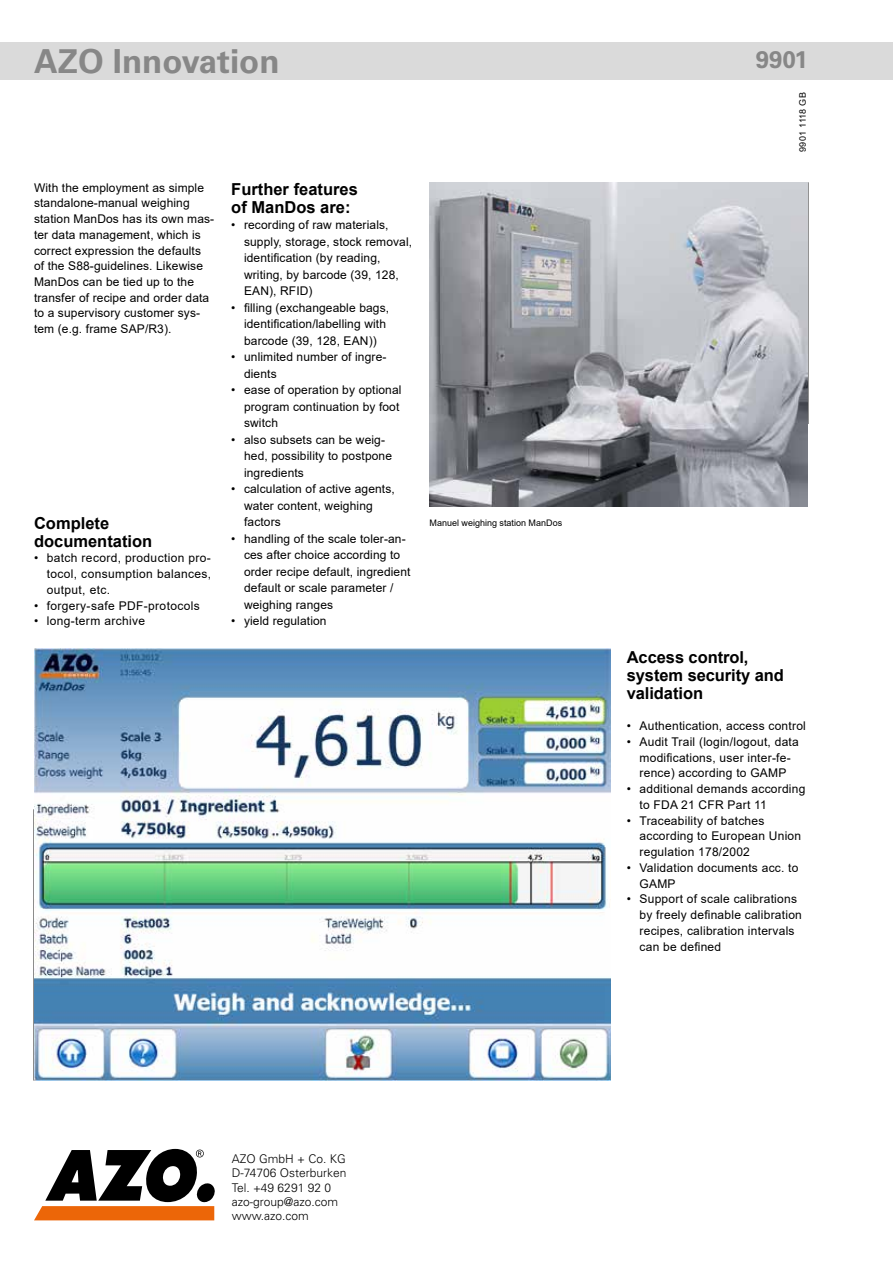
<style>
.page{position:relative;width:893px;height:1263px;background:#fff}
.page>*{position:absolute;margin:0;border:0;box-sizing:border-box;transform-origin:0 0}
.t1{font:700 33px "Univers LT Pro 65";color:#878787}
.t2{font:700 24px "Univers LT Pro 65";color:#878787}
.t3{font:700 16.5px/18px "Arial";color:#000}
.t4{font:12px/15.8px "Arial";letter-spacing:.01em;color:#000}
.t5{font:300 12px/14.4px "Univers LT Pro 45";color:#000}
.t6{font:12px "Arial";letter-spacing:.03em;color:#000}
.t7{font:9px "Arial";color:#000}
.t8{font:9px "Arial";letter-spacing:.03em;color:#000}
</style>
<div class="page">
<div style="left:0;top:43px;width:893px;height:37px;background:#dadada"></div>
<svg style="left:34px;top:1149px;width:181px;height:71px"></svg>
<img style="left:429px;top:183px;width:379px;height:324px">
<svg style="left:430px;top:183px;width:378px;height:241px;background:#adafb4"></svg>
<img style="left:35px;top:648px;width:576px;height:432px">
<h1 class="t1" style="left:34px;top:42px;width:247px">AZO Innovation</h1>
<p class="t4" style="left:34px;top:179px;width:182px">With the employment as simple standalone-manual weighing station ManDos has its own mas&shy;ter data management, which is correct expression the defaults<br>of the S88-guidelines. Likewise<br>ManDos can be tied up to the transfer of recipe and order data to a supervisory customer sys&shy;tem (e.g. frame SAP/R3).</p>
<h3 class="t3" style="left:231px;top:180px;width:128px">Further features of ManDos are:</h3>
<p class="t4" style="left:244px;top:217px;width:170px;line-height:16.5px;text-indent:-13px">• recording of raw materials, supply, storage, stock removal, identification (by reading, writing, by barcode (39, 128,<br>EAN), RFID)</p>
<p class="t4" style="left:244px;top:299px;width:147px;line-height:16.5px;text-indent:-13px">• filling (exchangeable bags, identification/labelling with barcode (39, 128, EAN))</p>
<p class="t4" style="left:244px;top:349px;width:144px;line-height:16.5px;text-indent:-13px">• unlimited number of ingre&shy;dients</p>
<p class="t4" style="left:244px;top:382px;width:159px;line-height:16.5px;text-indent:-13px">• ease of operation by optional program continuation by foot switch</p>
<p class="t4" style="left:244px;top:431px;width:149px;line-height:16.5px;text-indent:-13px">• also subsets can be weig&shy;hed, possibility to postpone ingredients</p>
<p class="t4" style="left:244px;top:481px;width:152px;line-height:16.5px;text-indent:-13px">• calculation of active agents, water content, weighing factors</p>
<p class="t4" style="left:244px;top:530px;width:168px;line-height:16.5px;text-indent:-13px">• handling of the scale toler-an&shy;ces after choice according to order recipe default, ingredient default or scale parameter / weighing ranges</p>
<p class="t4" style="left:231px;top:613px;width:97px">• yield regulation</p>
<h3 class="t3" style="left:34px;top:514px;width:120px">Complete documentation</h3>
<p class="t4" style="left:47px;top:550px;width:166px;text-align:justify;text-indent:-13px">• batch record, production pro&shy;tocol, consumption balances, output, etc.</p>
<p class="t6" style="left:34px;top:597px;width:167px">• forgery-safe PDF-protocols</p>
<p class="t6" style="left:34px;top:613px;width:113px">• long-term archive</p>
<p class="t7" style="left:430px;top:516px;width:134px">Manuel weighing station ManDos</p>
<h2 class="t2" style="left:756px;top:45px;width:54px">9901</h2>
<p class="t8" style="left:796px;top:152px;width:61px;rotate:-90deg">9901 1118 GB</p>
<h3 class="t3" style="left:627px;top:648px;width:159px">Access control, system security and validation</h3>
<p class="t4" style="left:627px;top:718px;width:181px">• Authentication, access control</p>
<p class="t4" style="left:627px;top:734px;width:174px;text-align:center">• Audit Trail (login/logout, data modifications, user inter-fe&shy;rence) according to GAMP</p>
<p class="t4" style="left:639px;top:781px;width:167px;text-indent:-13px">• additional demands according to FDA 21 CFR Part 11</p>
<p class="t4" style="left:639px;top:812px;width:163px;text-indent:-13px">• Traceability of batches according to European Union regulation 178/2002</p>
<p class="t4" style="left:639px;top:860px;width:160px;text-indent:-13px">• Validation documents acc. to<br>GAMP</p>
<p class="t4" style="left:639px;top:891px;width:164px;text-indent:-13px">• Support of scale calibrations by freely definable calibration recipes, calibration intervals can be defined</p>
<p class="t5" style="left:232px;top:1151px;width:116px">AZO GmbH + Co. KG<br>D-74706 Osterburken<br>Tel. +49 6291 92 0 azo-group@azo.com www.azo.com</p>
</div>
